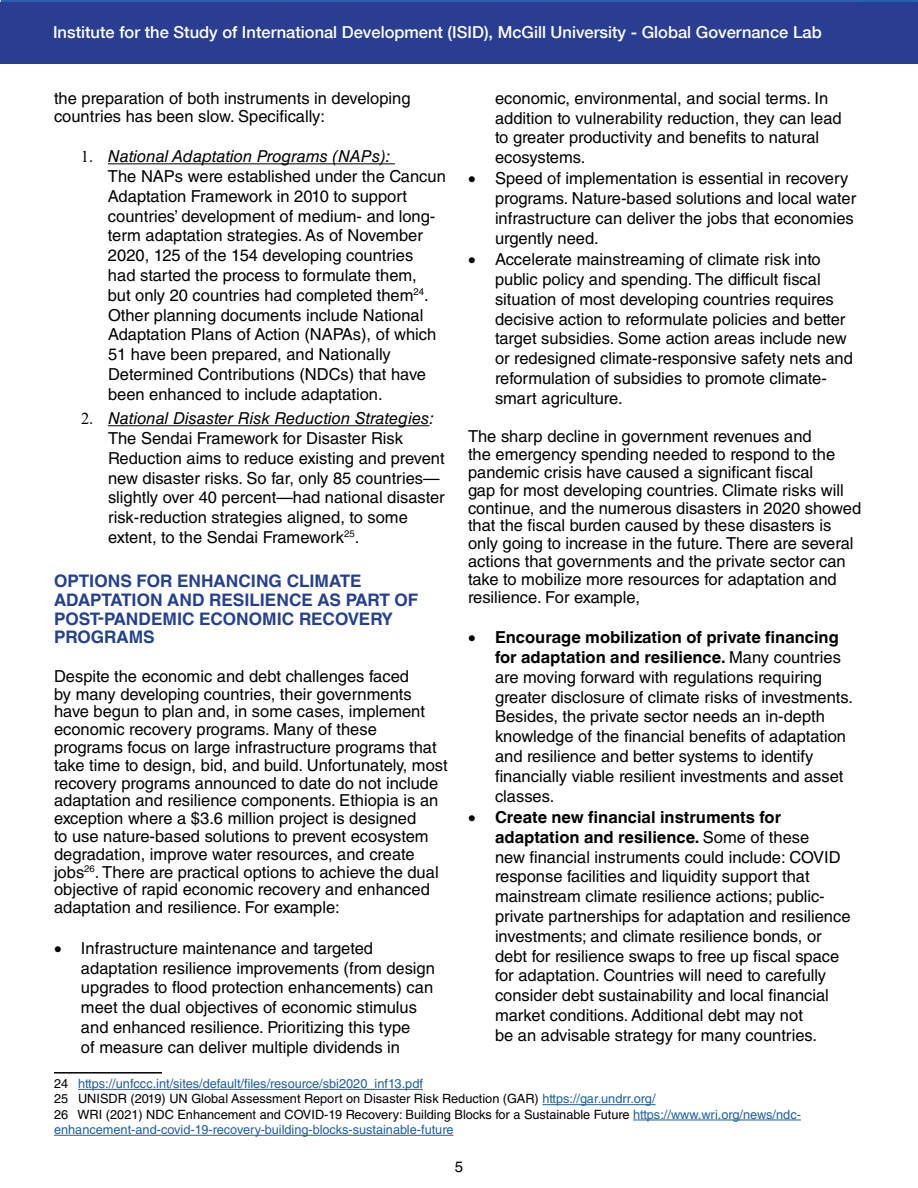
<style>
.page{position:relative;width:918px;height:1188px;background:#fff}
.page>*{position:absolute;margin:0;border:0;box-sizing:border-box;transform-origin:0 0}
.t1{font:700 17.25px/18.6px "Helvetica World";color:#25408f}
.t2{font:16.5px/19.8px "Helvetica LT Std";color:#000}
.t3{font:700 16.5px/19.8px "Helvetica World";color:#000;text-align:right}
.t4{font:500 16.5px "Helvetica Neue LT Com";color:#fff}
.t5{font:15px "Helvetica LT Std";color:#000}
.t6{font:12.75px/15.3px "Helvetica LT Std";color:#215e9e}
.s1{font-family:"Times New Roman"}
.s2{font-style:italic}
.s3{color:#000}
.s4{font-family:"Helvetica LT Std";font-weight:400}
</style>
<div class="page">
<hr style="left:108px;top:163px;width:287px;height:1px;background:#000">
<hr style="left:108px;top:425px;width:321px;height:1px;background:#000">
<hr style="left:54px;top:1072px;width:108px;height:2px;background:#000">
<hr style="left:78px;top:1089px;width:345px;height:1px;background:#215e9e">
<hr style="left:542px;top:1104px;width:114px;height:1px;background:#215e9e">
<hr style="left:633px;top:1120px;width:168px;height:1px;background:#215e9e">
<hr style="left:54px;top:1135px;width:399px;height:1px;background:#215e9e">
<hr style="left:0;top:0;width:918px;height:2px;background:#2b60ac">
<div style="left:0;top:2px;width:918px;height:61px;background:#293d93"></div>
<p class="t4" style="left:53px;top:22px;width:770px">Institute for the Study of International Development (ISID), McGill University - Global Governance Lab</p>
<p class="t2" style="left:54px;top:89px;width:358px;line-height:17.9px">the preparation of both instruments in developing countries has been slow. Specifically:</p>
<p class="t2" style="left:108px;top:146px;width:339px;text-indent:-27px"><span class="s1">1.</span> <span class="s2">National Adaptation Programs (NAPs):<br></span>The NAPs were established under the Cancun Adaptation Framework in 2010 to support countries’ development of medium- and long&shy;term adaptation strategies. As of November 2020, 125 of the 154 developing countries<br>had started the process to formulate them,<br>but only 20 countries had completed them<sup>24</sup>.<br>Other planning documents include National Adaptation Plans of Action (NAPAs), of which 51 have been prepared, and Nationally Determined Contributions (NDCs) that have been enhanced to include adaptation.</p>
<p class="t2" style="left:108px;top:408px;width:338px;text-indent:-27px"><span class="s1">2.</span> <span class="s2">National Disaster Risk Reduction Strategies:<br></span>The Sendai Framework for Disaster Risk Reduction aims to reduce existing and prevent new disaster risks. So far, only 85 countries— slightly over 40 percent—had national disaster risk-reduction strategies aligned, to some extent, to the Sendai Framework<sup>25</sup>.</p>
<p class="t1" style="left:54px;top:572px;width:366px">OPTIONS FOR ENHANCING CLIMATE<br>ADAPTATION AND RESILIENCE AS PART OF<br>POST-PANDEMIC ECONOMIC RECOVERY<br>PROGRAMS</p>
<p class="t2" style="left:54px;top:667px;width:395px;line-height:17.9px">Despite the economic and debt challenges faced<br>by many developing countries, their governments have begun to plan and, in some cases, implement economic recovery programs. Many of these programs focus on large infrastructure programs that take time to design, bid, and build. Unfortunately, most recovery programs announced to date do not include adaptation and resilience components. Ethiopia is an exception where a $3.6 million project is designed<br>to use nature-based solutions to prevent ecosystem degradation, improve water resources, and create jobs<sup>26</sup>. There are practical options to achieve the dual objective of rapid economic recovery and enhanced adaptation and resilience. For example:</p>
<p class="t2" style="left:81px;top:938px;width:355px;text-indent:-27px">• Infrastructure maintenance and targeted adaptation resilience improvements (from design upgrades to flood protection enhancements) can meet the dual objectives of economic stimulus and enhanced resilience. Prioritizing this type<br>of measure can deliver multiple dividends in</p>
<p class="t6" style="left:54px;top:1076px;width:748px"><span class="s3">24</span> https://unfccc.int/sites/default/files/resource/sbi2020_inf13.pdf<br><span class="s3">25 UNISDR (2019) UN Global Assessment Report on Disaster Risk Reduction (GAR)</span> https://gar.undrr.org/<br><span class="s3">26 WRI (2021) NDC Enhancement and COVID-19 Recovery: Building Blocks for a Sustainable Future</span> https://www.wri.org/news/ndc&shy;enhancement-and-covid-19-recovery-building-blocks-sustainable-future</p>
<p class="t2" style="left:495px;top:88px;width:348px">economic, environmental, and social terms. In addition to vulnerability reduction, they can lead to greater productivity and benefits to natural ecosystems.</p>
<p class="t2" style="left:495px;top:169px;width:363px;text-indent:-27px">• Speed of implementation is essential in recovery programs. Nature-based solutions and local water infrastructure can deliver the jobs that economies urgently need.</p>
<p class="t2" style="left:495px;top:249px;width:359px;text-indent:-27px">• Accelerate mainstreaming of climate risk into public policy and spending. The difficult fiscal situation of most developing countries requires decisive action to reformulate policies and better target subsidies. Some action areas include new or redesigned climate-responsive safety nets and reformulation of subsidies to promote climate&shy;smart agriculture.</p>
<p class="t2" style="left:468px;top:428px;width:395px;line-height:17.9px">The sharp decline in government revenues and<br>the emergency spending needed to respond to the pandemic crisis have caused a significant fiscal<br>gap for most developing countries. Climate risks will continue, and the numerous disasters in 2020 showed that the fiscal burden caused by these disasters is only going to increase in the future. There are several actions that governments and the private sector can take to mobilize more resources for adaptation and resilience. For example,</p>
<p class="t3" style="left:468px;top:628px;width:374px">• Encourage mobilization of private financing for adaptation and resilience. <span class="s4">Many countries</span></p>
<p class="t2" style="left:495px;top:667px;width:360px">are moving forward with regulations requiring greater disclosure of climate risks of investments.<br>Besides, the private sector needs an in-depth knowledge of the financial benefits of adaptation and resilience and better systems to identify financially viable resilient investments and asset classes.</p>
<p class="t3" style="left:495px;top:807px;width:316px;text-align:left;text-indent:-27px">• Create new financial instruments for adaptation and resilience. <span class="s4">Some of these</span></p>
<p class="t2" style="left:495px;top:847px;width:357px">new financial instruments could include: COVID response facilities and liquidity support that mainstream climate resilience actions; public&shy;private partnerships for adaptation and resilience investments; and climate resilience bonds, or debt for resilience swaps to free up fiscal space for adaptation. Countries will need to carefully consider debt sustainability and local financial market conditions. Additional debt may not<br>be an advisable strategy for many countries.</p>
<p class="t5" style="left:455px;top:1158px;width:10px">5</p>
</div>
